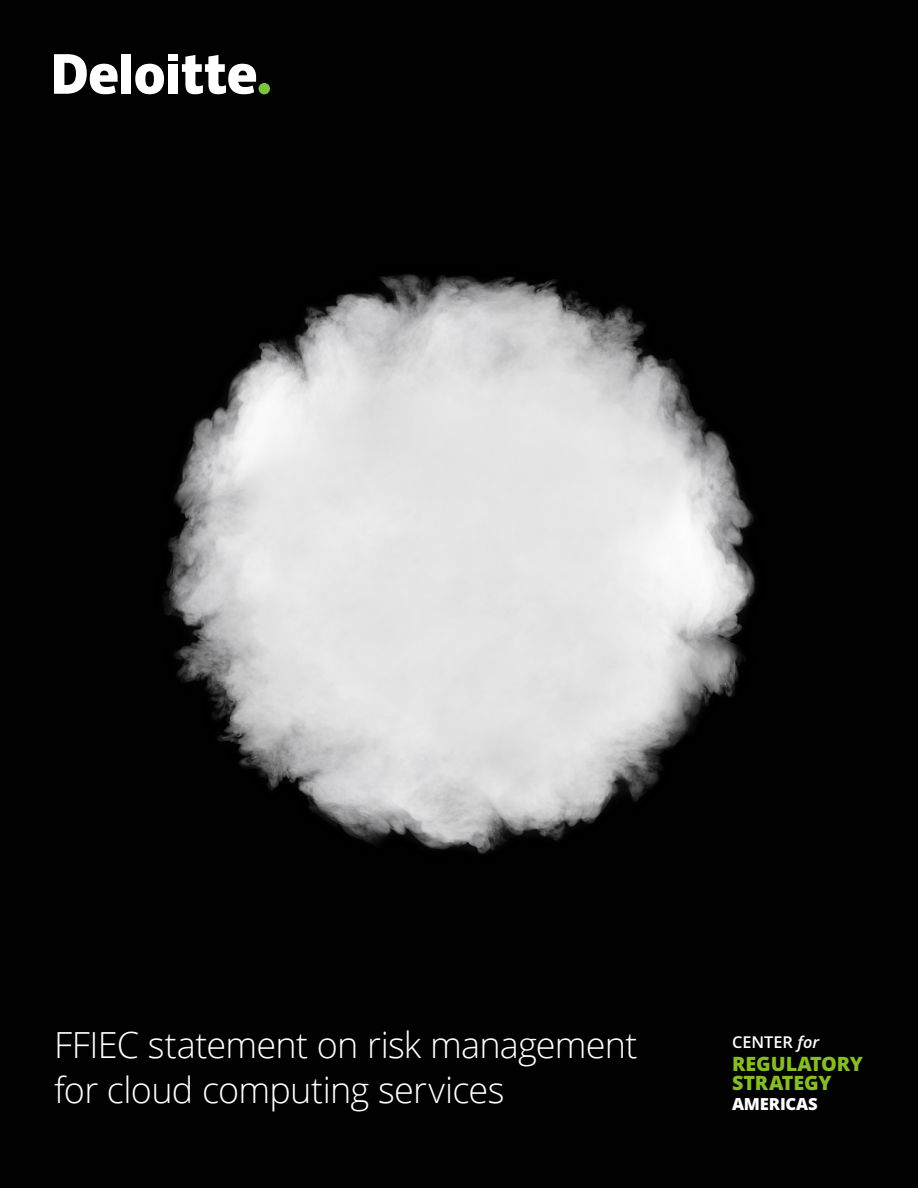
<style>
.page{position:relative;width:918px;height:1188px;background:#010101}
.page>*{position:absolute;margin:0;border:0;box-sizing:border-box;transform-origin:0 0}
.Cover_heading_light{font:300 36px/45px "Open Sans";letter-spacing:-.02em;color:#fff}
.t1{font:800 19.8px/19.5px "Open Sans";letter-spacing:-.01em;color:#86bc25}
.t2{font:800 16.65px "Open Sans";letter-spacing:-.01em;color:#fff}
.t3{font:600 16.35px "Open Sans";color:#fff}
.s1{font-style:italic}
</style>
<div class="page">
<div style="left:259px;top:83px;width:11px;height:11px;background:#7fc241;border-radius:50%"></div>
<div style="left:121px;top:54px;width:10px;height:40px;background:#fff"></div>
<svg style="left:135px;top:64px;width:29px;height:30px"></svg>
<div style="left:168px;top:64px;width:10px;height:30px;background:#fff"></div>
<div style="left:168px;top:54px;width:10px;height:7px;background:#fff"></div>
<svg style="left:182px;top:55px;width:74px;height:39px"></svg>
<svg style="left:54px;top:54px;width:64px;height:40px"></svg>
<img style="left:54px;top:256px;width:810px;height:610px">
<p class="Cover_heading_light" style="left:54px;top:1021px;width:585px">FFIEC statement on risk management for cloud computing services</p>
<p class="t3" style="left:732px;top:1031px;width:89px">CENTER <span class="s1">for</span></p>
<p class="t1" style="left:732px;top:1053px;width:132px">REGULATORY<br>STRATEGY</p>
<p class="t2" style="left:732px;top:1091px;width:87px">AMERICAS</p>
</div>
